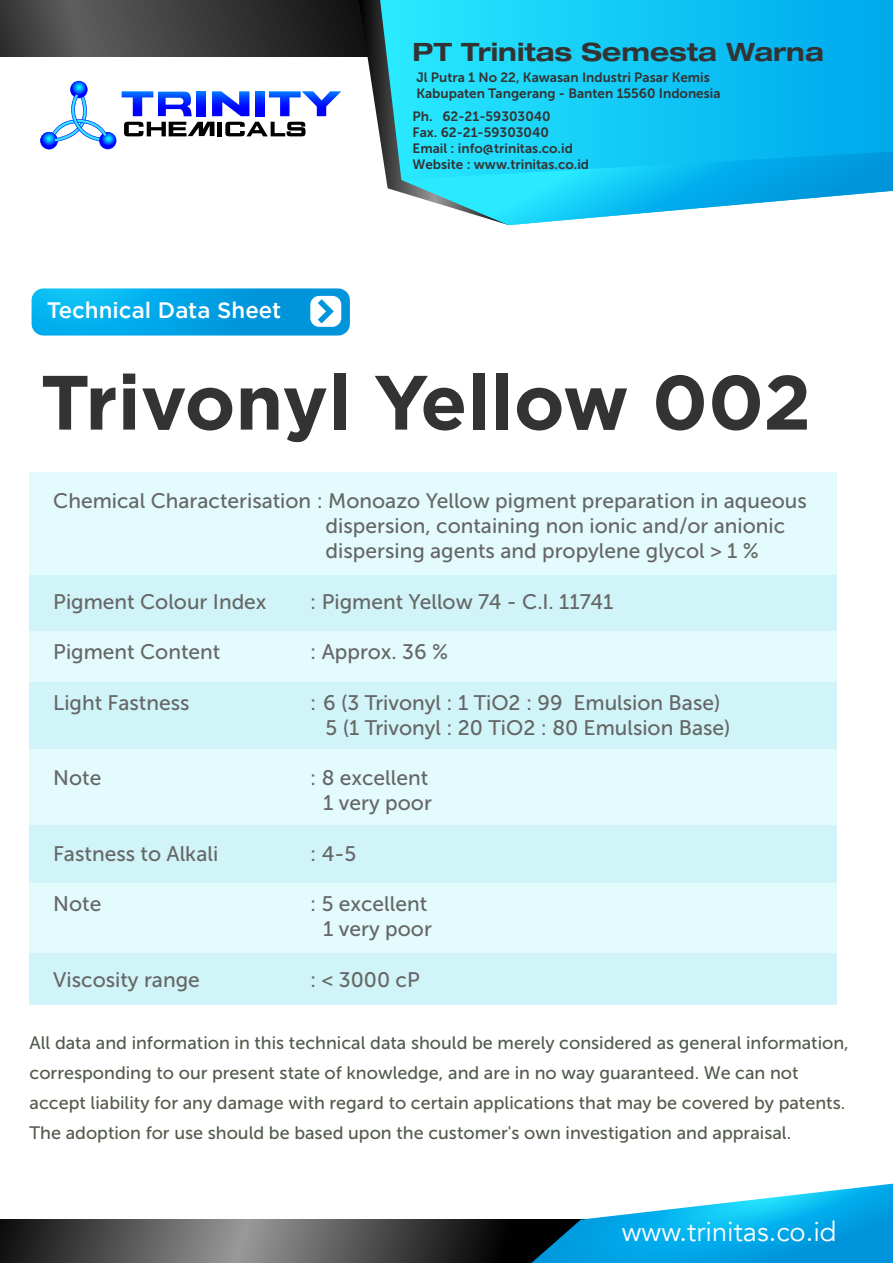
<style>
.page{position:relative;width:893px;height:1263px;background:#fff}
.page>*{position:absolute;margin:0;border:0;box-sizing:border-box;transform-origin:0 0}
.t1{font:700 76.8px "Gotham";color:#333}
.t2{font:27.3px "Avenir";color:#fff}
.t3{font:700 expanded 25.35px "Helvetica Neue LT Pro";color:#333}
.t4{font:500 22.35px "Gotham";color:#fff}
.t5{font:21px/25.2px "Museo Sans 500";color:#666}
.t6{font:18px/30px "Museo Sans 500";color:#535b4d}
.t7{font:13.5px/16.2px "Museo Sans 700";color:#333}
</style>
<div class="page">
<svg style="left:0;top:1219px;width:531px;height:44px;background:#4c4c4c"></svg>
<svg style="left:531px;top:1184px;width:362px;height:79px"></svg>
<svg style="left:0;top:0;width:359px;height:57px;background:#3a3a3a"></svg>
<div style="left:30px;top:472px;width:807px;height:129px;background:#e3fbfc"></div>
<div style="left:30px;top:575px;width:807px;height:56px;background:#d0f4f7"></div>
<div style="left:30px;top:631px;width:807px;height:51px;background:#e3fbfc"></div>
<div style="left:30px;top:682px;width:807px;height:70px;background:#d0f4f7"></div>
<div style="left:30px;top:877px;width:807px;height:76px;background:#e3fbfc"></div>
<div style="left:30px;top:749px;width:807px;height:76px;background:#e3fbfc"></div>
<div style="left:30px;top:825px;width:807px;height:57px;background:#d0f4f7"></div>
<div style="left:30px;top:954px;width:807px;height:51px;background:#d0f4f7"></div>
<svg style="left:41px;top:132px;width:16px;height:17px"></svg>
<svg style="left:70px;top:81px;width:18px;height:17px"></svg>
<svg style="left:71px;top:81px;width:16px;height:17px"></svg>
<svg style="left:100px;top:133px;width:16px;height:16px"></svg>
<svg style="left:52px;top:92px;width:55px;height:50px"></svg>
<svg style="left:196px;top:91px;width:10px;height:25px"></svg>
<svg style="left:212px;top:91px;width:37px;height:25px"></svg>
<svg style="left:255px;top:91px;width:10px;height:25px"></svg>
<svg style="left:269px;top:91px;width:72px;height:25px"></svg>
<svg style="left:122px;top:91px;width:70px;height:25px"></svg>
<div style="left:217px;top:122px;width:5px;height:14px;background:#000"></div>
<svg style="left:225px;top:122px;width:80px;height:14px"></svg>
<svg style="left:124px;top:122px;width:90px;height:14px"></svg>
<svg style="left:32px;top:288px;width:318px;height:48px;background:#14abe7"></svg>
<svg style="left:359px;top:0;width:534px;height:225px;background:#2cc7ee"></svg>
<p class="t4" style="left:47px;top:295px;width:236px">Technical Data Sheet</p>
<p class="t3" style="left:413px;top:36px;width:413px">PT Trinitas Semesta Warna</p>
<p class="t7" style="left:416px;top:69px;width:306px">Jl Putra 1 No 22, Kawasan Industri Pasar Kemis<br>Kabupaten Tangerang - Banten 15560 Indonesia</p>
<p class="t7" style="left:413px;top:108px;width:178px">Ph. 62-21-59303040<br>Fax. 62-21-59303040<br>Email : info@trinitas.co.id<br>Website : www.trinitas.co.id</p>
<h1 class="t1" style="left:40px;top:351px;width:772px">Trivonyl Yellow 002</h1>
<p class="t5" style="left:326px;top:488px;width:483px;text-indent:-272px">Chemical Characterisation : Monoazo Yellow pigment preparation in aqueous dispersion, containing non ionic and/or anionic dispersing agents and propylene glycol &gt; 1 %</p>
<p class="t5" style="left:53px;top:589px;width:215px">Pigment Colour Index</p>
<p class="t5" style="left:310px;top:589px;width:305px">: Pigment Yellow 74 - C.I. 11741</p>
<p class="t5" style="left:53px;top:639px;width:169px">Pigment Content</p>
<p class="t5" style="left:310px;top:639px;width:139px">: Approx. 36 %</p>
<p class="t5" style="left:53px;top:690px;width:138px">Light Fastness</p>
<p class="t5" style="left:326px;top:690px;width:406px;text-indent:-15px">: 6 (3 Trivonyl : 1 TiO2 : 99 Emulsion Base)<br>5 (1 Trivonyl : 20 TiO2 : 80 Emulsion Base)</p>
<p class="t5" style="left:53px;top:765px;width:50px">Note</p>
<p class="t5" style="left:310px;top:765px;width:123px;text-align:right">: 8 excellent<br>1 very poor</p>
<p class="t5" style="left:53px;top:841px;width:166px">Fastness to Alkali</p>
<p class="t5" style="left:310px;top:841px;width:47px">: 4-5</p>
<p class="t5" style="left:53px;top:891px;width:50px">Note</p>
<p class="t5" style="left:310px;top:891px;width:123px;text-align:right">: 5 excellent<br>1 very poor</p>
<p class="t5" style="left:53px;top:967px;width:148px">Viscosity range</p>
<p class="t5" style="left:310px;top:967px;width:111px">: &lt; 3000 cP</p>
<p class="t6" style="left:30px;top:1028px;width:821px">All data and information in this technical data should be merely considered as general information, corresponding to our present state of knowledge, and are in no way guaranteed. We can not accept liability for any damage with regard to certain applications that may be covered by patents.<br>The adoption for use should be based upon the customer's own investigation and appraisal.</p>
<h2 class="t2" style="left:622px;top:1215px;width:216px">www.trinitas.co.id</h2>
</div>
